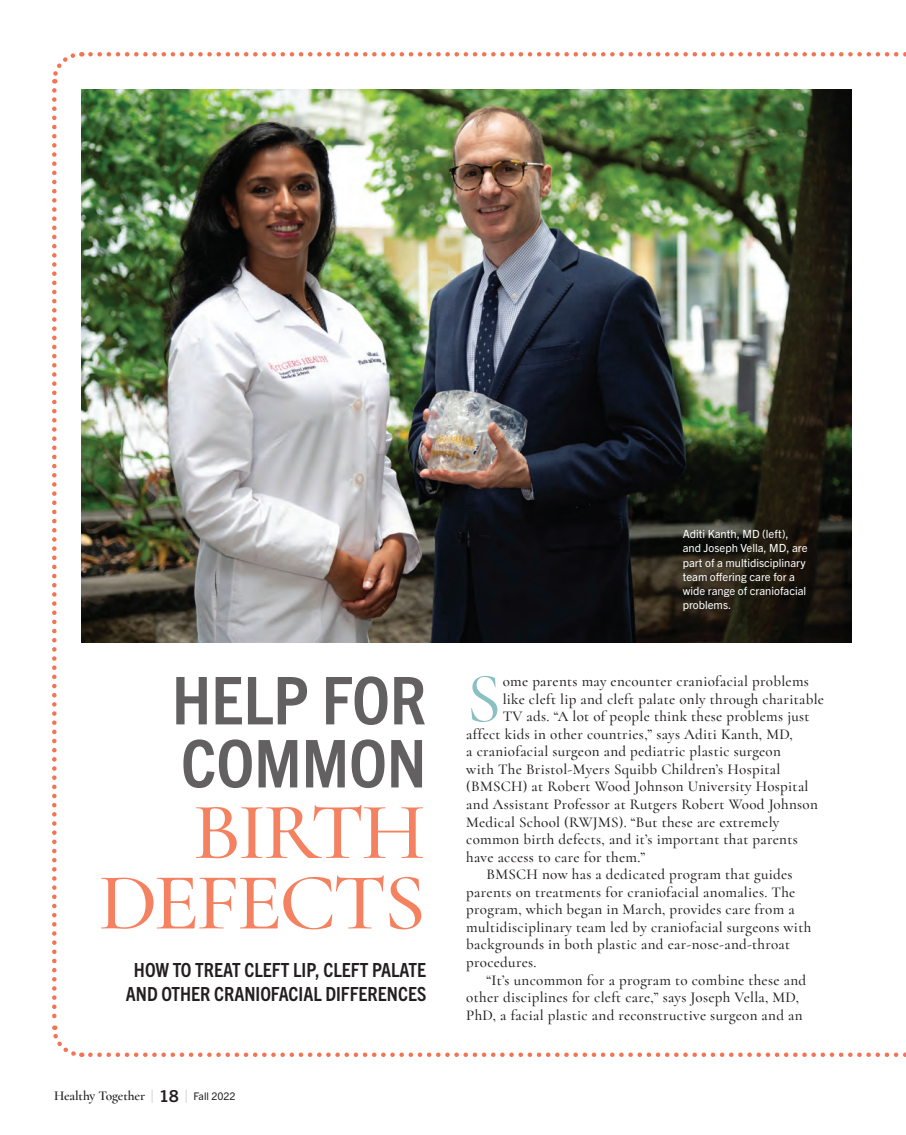
<style>
.page{position:relative;width:906px;height:1135px;background:#fff}
.page>*{position:absolute;margin:0;border:0;box-sizing:border-box;transform-origin:0 0}
.t1{font:500 81px/70.5px "Cormorant";letter-spacing:-.04em;color:#f48160;text-align:right;scale:1.05 1}
.t2{font:71.1px "Cormorant";color:#8abfc4}
.t3{font:700 condensed 66px/63px "Trade Gothic Next LT Pro";color:#626061;scale:1.05 1}
.t4{font:700 condensed 19.5px/24px "Trade Gothic Next LT Pro";color:#231f20;text-align:center}
.t5{font:500 15px "Cormorant";letter-spacing:.02em;color:#231f20}
.t6{font:600 13.5px "Cormorant";letter-spacing:-.01em;color:#231f20}
.t7{font:11.25px/14.2px "Trade Gothic Next LT Pro";color:#fff}
.s1{font-family:"Trade Gothic Next LT Pro";font-weight:300;font-size:17.1px;color:#808285}
.s2{font-family:"Trade Gothic Next LT Pro";font-weight:700;font-size:16.5px}
.s3{font-family:"Trade Gothic Next LT Pro";font-weight:400;font-size:10.5px}
</style>
<div class="page">
<svg style="left:52px;top:90px;width:30px;height:967px"></svg>
<svg style="left:90px;top:1052px;width:816px;height:5px"></svg>
<svg style="left:52px;top:52px;width:854px;height:32px"></svg>
<img style="left:81px;top:90px;width:770px;height:552px">
<h3 class="t3" style="left:172px;top:665px;width:244px">HELP FOR<br>COMMON</h3>
<h1 class="t1" style="left:98px;top:796px;width:313px">BIRTH<br>DEFECTS</h1>
<h3 class="t4" style="left:126px;top:956px;width:302px">HOW TO TREAT CLEFT LIP, CLEFT PALATE<br>AND OTHER CRANIOFACIAL DIFFERENCES</h3>
<p class="t6" style="left:54px;top:1087px;width:183px">Healthy Together <span class="s1">|</span> <span class="s2">18</span> <span class="s1">|</span> <span class="s3">Fall 2022</span></p>
<p class="t7" style="left:682px;top:526px;width:126px">Aditi Kanth, MD (left), and Joseph Vella, MD, are part of a multidisciplinary team offering care for a wide range of craniofacial problems.</p>
<h2 class="t2" style="left:466px;top:655px;width:36px">S</h2>
<p class="t5" style="left:502px;top:672px;width:308px">ome parents may encounter craniofacial problems</p>
<p class="t5" style="left:502px;top:689px;width:323px">like cleft lip and cleft palate only through charitable</p>
<p class="t5" style="left:502px;top:707px;width:308px">TV ads. “A lot of people think these problems just</p>
<p class="t5" style="left:466px;top:725px;width:328px">affect kids in other countries,” says Aditi Kanth, MD,</p>
<p class="t5" style="left:466px;top:742px;width:316px">a craniofacial surgeon and pediatric plastic surgeon</p>
<p class="t5" style="left:466px;top:760px;width:315px">with The Bristol-Myers Squibb Children’s Hospital</p>
<p class="t5" style="left:466px;top:777px;width:344px">(BMSCH) at Robert Wood Johnson University Hospital</p>
<p class="t5" style="left:466px;top:795px;width:353px">and Assistant Professor at Rutgers Robert Wood Johnson</p>
<p class="t5" style="left:466px;top:812px;width:314px">Medical School (RWJMS). “But these are extremely</p>
<p class="t5" style="left:466px;top:830px;width:333px">common birth defects, and it’s important that parents</p>
<p class="t5" style="left:466px;top:847px;width:180px">have access to care for them.”</p>
<p class="t5" style="left:486px;top:865px;width:307px">BMSCH now has a dedicated program that guides</p>
<p class="t5" style="left:466px;top:882px;width:330px">parents on treatments for craniofacial anomalies. The</p>
<p class="t5" style="left:466px;top:900px;width:330px">program, which began in March, provides care from a</p>
<p class="t5" style="left:466px;top:918px;width:346px">multidisciplinary team led by craniofacial surgeons with</p>
<p class="t5" style="left:466px;top:935px;width:325px">backgrounds in both plastic and ear-nose-and-throat</p>
<p class="t5" style="left:466px;top:953px;width:72px">procedures.</p>
<p class="t5" style="left:486px;top:970px;width:321px">“It’s uncommon for a program to combine these and</p>
<p class="t5" style="left:466px;top:988px;width:334px">other disciplines for cleft care,” says Joseph Vella, MD,</p>
<p class="t5" style="left:466px;top:1005px;width:338px">PhD, a facial plastic and reconstructive surgeon and an</p>
</div>
